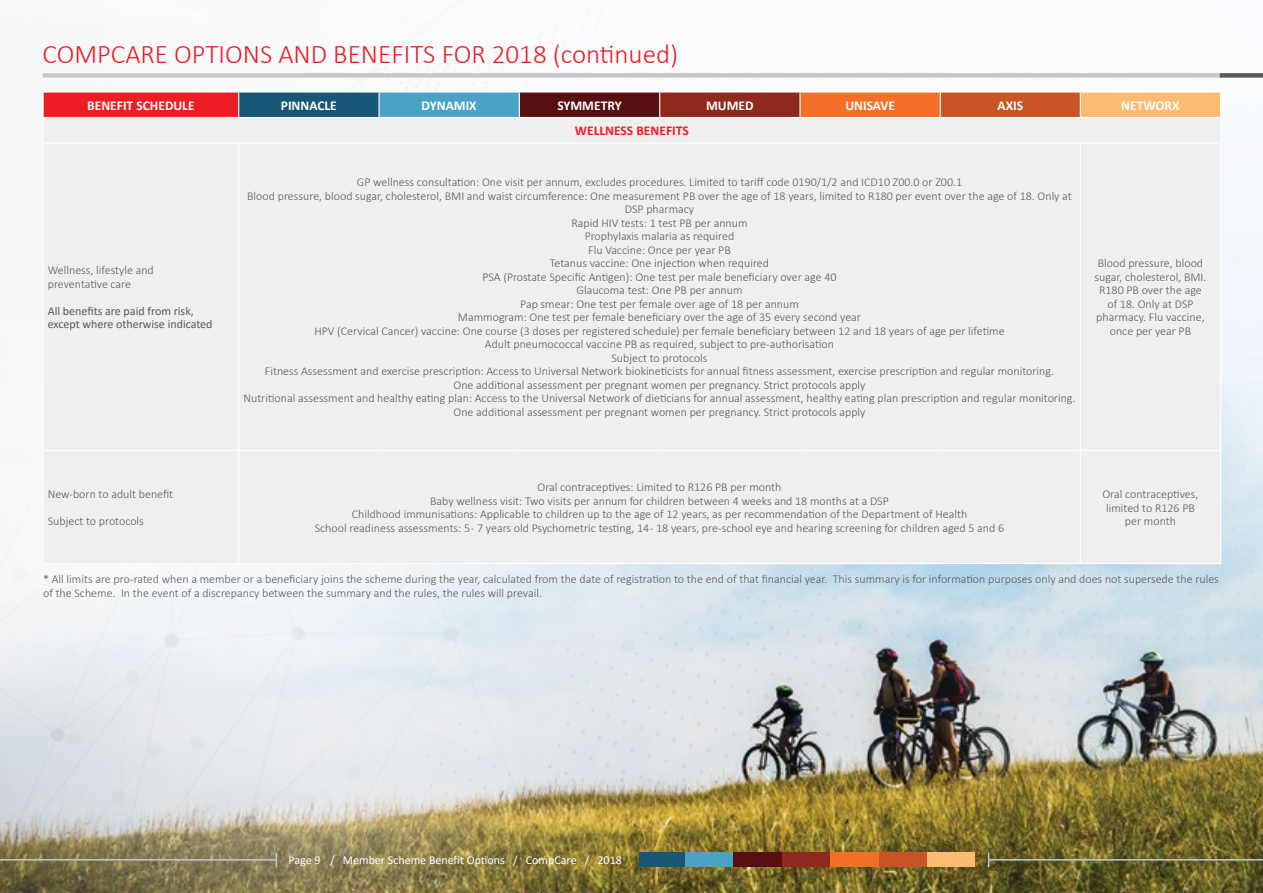
<style>
.page{position:relative;width:1263px;height:893px;background:#fff}
.page>*{position:absolute;margin:0;border:0;box-sizing:border-box;transform-origin:0 0}
.t1{font:300 27px "Calibri";color:#ed1d24}
.t2{font:700 13.5px "Calibri";color:#fff}
.t3{font:700 13.5px "Calibri";color:#ed1d24}
.t4{font:300 12px/13.5px "Calibri";color:#58595b;text-align:center}
.t5{font:12px/13.5px "Calibri";color:#58595b}
.t6{font:12px "Calibri";color:#fff}
</style>
<div class="page">
<img style="left:0;top:73px;width:327px;height:820px">
<img style="left:327px;top:13px;width:936px;height:880px">
<div style="left:43px;top:73px;width:1177px;height:5px;background:#c7c8ca"></div>
<div style="left:1220px;top:73px;width:43px;height:5px;background:#58595b"></div>
<div style="left:43px;top:92px;width:196px;height:25px;background:#ed1d24"></div>
<div style="left:239px;top:92px;width:140px;height:25px;background:#185676"></div>
<div style="left:379px;top:92px;width:140px;height:25px;background:#4aa3c4"></div>
<div style="left:519px;top:92px;width:141px;height:25px;background:#55100f"></div>
<div style="left:660px;top:92px;width:140px;height:25px;background:#8f281d"></div>
<div style="left:800px;top:92px;width:140px;height:25px;background:#f37029"></div>
<div style="left:940px;top:92px;width:140px;height:25px;background:#c95527"></div>
<div style="left:1080px;top:92px;width:141px;height:25px;background:#fcbb72"></div>
<div style="left:44px;top:118px;width:1176px;height:445px;background:#efeff0"></div>
<hr style="left:380px;top:91px;width:139px;height:2px;background:#fff">
<hr style="left:519px;top:91px;width:141px;height:2px;background:#fff">
<hr style="left:660px;top:91px;width:140px;height:2px;background:#fff">
<hr style="left:800px;top:91px;width:140px;height:2px;background:#fff">
<hr style="left:940px;top:91px;width:140px;height:2px;background:#fff">
<hr style="left:1080px;top:91px;width:141px;height:2px;background:#fff">
<svg style="left:519px;top:93px;width:1px;height:24px"></svg>
<svg style="left:659px;top:93px;width:1px;height:24px"></svg>
<svg style="left:799px;top:93px;width:1px;height:24px"></svg>
<svg style="left:940px;top:93px;width:1px;height:24px"></svg>
<svg style="left:1080px;top:93px;width:1px;height:24px"></svg>
<hr style="left:379px;top:117px;width:140px;height:1px;background:#fff">
<hr style="left:519px;top:117px;width:141px;height:1px;background:#fff">
<hr style="left:660px;top:117px;width:140px;height:1px;background:#fff">
<hr style="left:800px;top:117px;width:140px;height:1px;background:#fff">
<hr style="left:940px;top:117px;width:140px;height:1px;background:#fff">
<hr style="left:1080px;top:117px;width:141px;height:1px;background:#fff">
<svg style="left:1220px;top:93px;width:1px;height:49px"></svg>
<hr style="left:43px;top:142px;width:196px;height:2px;background:#fff">
<hr style="left:43px;top:144px;width:1px;height:306px;background:#fff">
<hr style="left:239px;top:142px;width:140px;height:2px;background:#fff">
<hr style="left:238px;top:144px;width:1px;height:306px;background:#fff">
<hr style="left:379px;top:142px;width:140px;height:2px;background:#fff">
<hr style="left:519px;top:142px;width:141px;height:2px;background:#fff">
<hr style="left:660px;top:142px;width:140px;height:2px;background:#fff">
<hr style="left:800px;top:142px;width:140px;height:2px;background:#fff">
<hr style="left:940px;top:142px;width:140px;height:2px;background:#fff">
<hr style="left:1080px;top:142px;width:141px;height:2px;background:#fff">
<hr style="left:1080px;top:144px;width:1px;height:306px;background:#fff">
<hr style="left:1220px;top:144px;width:1px;height:306px;background:#fff">
<hr style="left:43px;top:450px;width:196px;height:1px;background:#fff">
<hr style="left:43px;top:451px;width:1px;height:112px;background:#fff">
<hr style="left:239px;top:450px;width:140px;height:1px;background:#fff">
<hr style="left:238px;top:451px;width:1px;height:112px;background:#fff">
<hr style="left:379px;top:450px;width:140px;height:1px;background:#fff">
<hr style="left:519px;top:450px;width:141px;height:1px;background:#fff">
<hr style="left:660px;top:450px;width:140px;height:1px;background:#fff">
<hr style="left:800px;top:450px;width:140px;height:1px;background:#fff">
<hr style="left:940px;top:450px;width:140px;height:1px;background:#fff">
<hr style="left:1080px;top:450px;width:141px;height:1px;background:#fff">
<hr style="left:1080px;top:451px;width:1px;height:112px;background:#fff">
<hr style="left:1220px;top:451px;width:1px;height:112px;background:#fff">
<hr style="left:43px;top:563px;width:196px;height:1px;background:#fff">
<hr style="left:239px;top:563px;width:140px;height:1px;background:#fff">
<hr style="left:379px;top:563px;width:140px;height:1px;background:#fff">
<hr style="left:519px;top:563px;width:141px;height:1px;background:#fff">
<hr style="left:660px;top:563px;width:140px;height:1px;background:#fff">
<hr style="left:800px;top:563px;width:140px;height:1px;background:#fff">
<hr style="left:940px;top:563px;width:140px;height:1px;background:#fff">
<hr style="left:1080px;top:563px;width:141px;height:1px;background:#fff">
<hr style="left:239px;top:91px;width:141px;height:2px;background:#fff">
<hr style="left:378px;top:93px;width:2px;height:24px;background:#fff">
<hr style="left:239px;top:117px;width:140px;height:1px;background:#fff">
<svg style="left:43px;top:93px;width:1px;height:49px"></svg>
<hr style="left:43px;top:91px;width:196px;height:2px;background:#fff">
<svg style="left:238px;top:93px;width:1px;height:24px"></svg>
<hr style="left:43px;top:117px;width:196px;height:1px;background:#fff">
<div style="left:639px;top:853px;width:47px;height:14px;background:#185676"></div>
<div style="left:685px;top:853px;width:49px;height:14px;background:#4aa3c4"></div>
<div style="left:734px;top:853px;width:48px;height:14px;background:#55100f"></div>
<div style="left:782px;top:853px;width:48px;height:14px;background:#8f281d"></div>
<div style="left:879px;top:853px;width:48px;height:14px;background:#c95527"></div>
<div style="left:927px;top:853px;width:47px;height:14px;background:#fcbb72"></div>
<div style="left:830px;top:853px;width:49px;height:14px;background:#f37029"></div>
<hr style="left:988px;top:859px;width:275px;height:1px;background:#c7c8ca">
<svg style="left:988px;top:853px;width:1px;height:14px"></svg>
<hr style="left:0;top:859px;width:276px;height:1px;background:#c7c8ca">
<svg style="left:276px;top:853px;width:1px;height:14px"></svg>
<h1 class="t1" style="left:43px;top:37px;width:637px">COMPCARE OPTIONS AND BENEFITS FOR 2018 (continued)</h1>
<p class="t2" style="left:87px;top:96px;width:109px">BENEFIT SCHEDULE</p>
<p class="t2" style="left:281px;top:96px;width:58px">PINNACLE</p>
<p class="t2" style="left:422px;top:96px;width:57px">DYNAMIX</p>
<p class="t2" style="left:557px;top:96px;width:66px">SYMMETRY</p>
<p class="t2" style="left:706px;top:96px;width:49px">MUMED</p>
<p class="t2" style="left:845px;top:96px;width:51px">UNISAVE</p>
<p class="t2" style="left:997px;top:96px;width:27px">AXIS</p>
<p class="t2" style="left:1121px;top:96px;width:60px">NETWORX</p>
<p class="t3" style="left:575px;top:121px;width:115px">WELLNESS BENEFITS</p>
<p class="t4" style="left:48px;top:263px;width:108px;text-align:left">Wellness, lifestyle and preventative care</p>
<p class="t5" style="left:48px;top:304px;width:166px">All benefits are paid from risk, except where otherwise indicated</p>
<p class="t4" style="left:48px;top:487px;width:127px">New-born to adult benefit</p>
<p class="t4" style="left:48px;top:514px;width:98px">Subject to protocols</p>
<p class="t4" style="left:243px;top:176px;width:833px">GP wellness consultation: One visit per annum, excludes procedures. Limited to tariff code 0190/1/2 and ICD10 Z00.0 or Z00.1<br>Blood pressure, blood sugar, cholesterol, BMI and waist circumference: One measurement PB over the age of 18 years, limited to R180 per event over the age of 18. Only at DSP pharmacy<br>Rapid HIV tests: 1 test PB per annum<br>Prophylaxis malaria as required<br>Flu Vaccine: Once per year PB<br>Tetanus vaccine: One injection when required<br>PSA (Prostate Specific Antigen): One test per male beneficiary over age 40<br>Glaucoma test: One PB per annum<br>Pap smear: One test per female over age of 18 per annum<br>Mammogram: One test per female beneficiary over the age of 35 every second year<br>HPV (Cervical Cancer) vaccine: One course (3 doses per registered schedule) per female beneficiary between 12 and 18 years of age per lifetime<br>Adult pneumococcal vaccine PB as required, subject to pre-authorisation<br>Subject to protocols<br>Fitness Assessment and exercise prescription: Access to Universal Network biokineticists for annual fitness assessment, exercise prescription and regular monitoring.<br>One additional assessment per pregnant women per pregnancy. Strict protocols apply<br>Nutritional assessment and healthy eating plan: Access to the Universal Network of dieticians for annual assessment, healthy eating plan prescription and regular monitoring.<br>One additional assessment per pregnant women per pregnancy. Strict protocols apply</p>
<p class="t4" style="left:1094px;top:257px;width:113px">Blood pressure, blood sugar, cholesterol, BMI.<br>R180 PB over the age of 18. Only at DSP pharmacy. Flu vaccine, once per year PB</p>
<p class="t4" style="left:315px;top:480px;width:691px">Oral contraceptives: Limited to R126 PB per month<br>Baby wellness visit: Two visits per annum for children between 4 weeks and 18 months at a DSP<br>Childhood immunisations: Applicable to children up to the age of 12 years, as per recommendation of the Department of Health<br>School readiness assessments: 5 - 7 years old Psychometric testing, 14 - 18 years, pre-school eye and hearing screening for children aged 5 and 6</p>
<p class="t4" style="left:1102px;top:487px;width:97px">Oral contraceptives, limited to R126 PB per month</p>
<p class="t4" style="left:43px;top:572px;width:1177px;text-align:left">* All limits are pro-rated when a member or a beneficiary joins the scheme during the year, calculated from the date of registration to the end of that financial year. This summary is for information purposes only and does not supersede the rules of the Scheme. In the event of a discrepancy between the summary and the rules, the rules will prevail.</p>
<p class="t6" style="left:289px;top:852px;width:335px">Page 9 / Member Scheme Benefit Options / CompCare / 2018</p>
</div>
